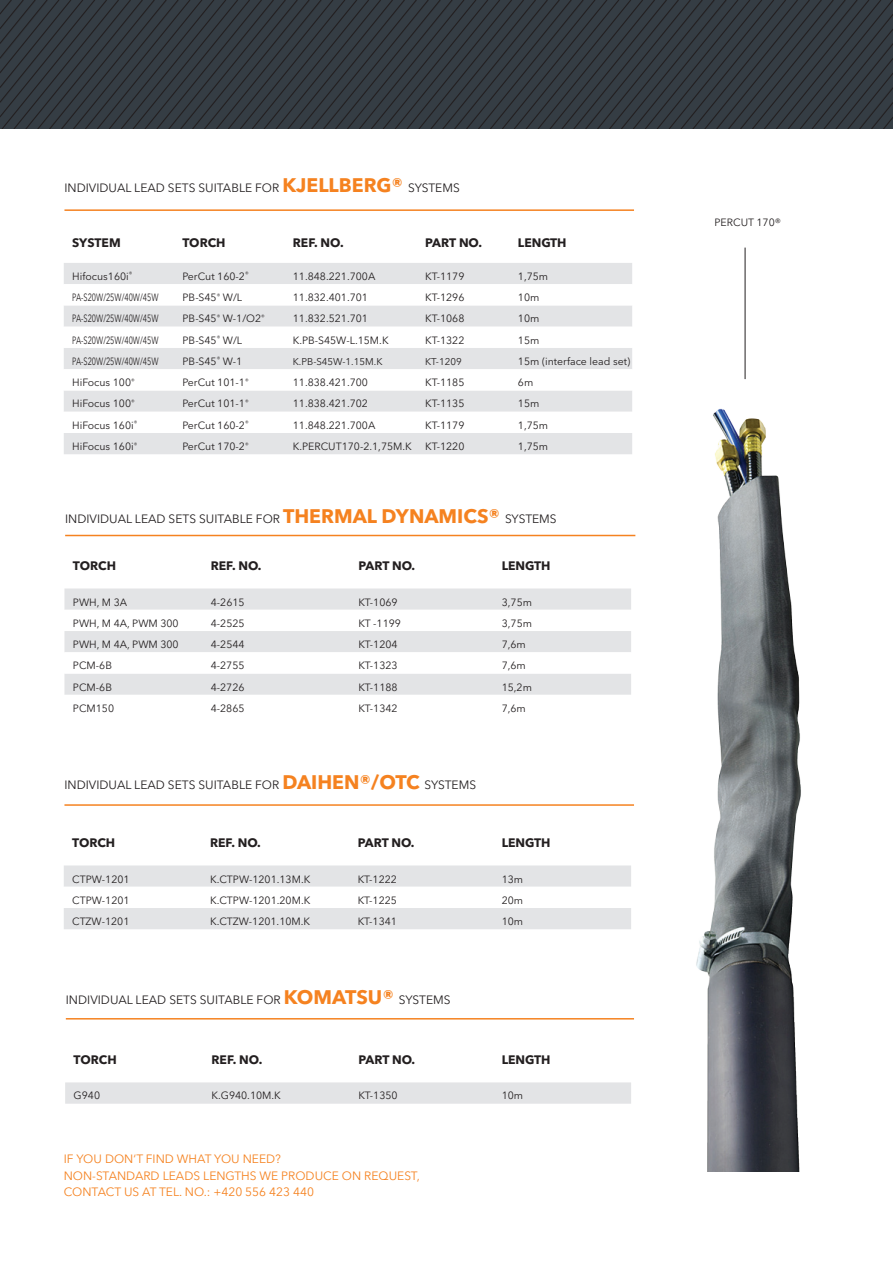
<style>
.page{position:relative;width:893px;height:1263px;background:#fff}
.page>*{position:absolute;margin:0;border:0;box-sizing:border-box;transform-origin:0 0}
.t1{font:700 19.5px "Avenir Next LT Pro";color:#f58220}
.t2{font:700 12.15px "Avenir Next LT Pro";letter-spacing:-.05em;color:#231f20}
.t3{font:12px "Avenir Next LT Pro";color:#231f20}
.t4{font:12px/16.5px "Avenir Next LT Pro";color:#f58220}
.t5{font:10.5px "Avenir Next LT Pro";color:#231f20}
.t6{font:10.5px "Avenir Next LT Pro";color:#231f20;scale:.7 1}
.t7{font:9.75px "Avenir Next LT Pro";color:#231f20}
.s1{font-weight:700;font-size:19.5px;color:#f58220}
</style>
<div class="page">
<svg style="left:0;top:0;width:893px;height:129px;background:#32393f"></svg>
<div style="left:64px;top:263px;width:568px;height:191px;background:#e3e4e6"></div>
<svg style="left:64px;top:284px;width:568px;height:149px"></svg>
<hr style="left:64px;top:209px;width:570px;height:2px;background:#f58220">
<svg style="left:64px;top:588px;width:567px;height:22px;background:#e4e5e7"></svg>
<svg style="left:64px;top:631px;width:567px;height:64px;fill:#e3e4e6"></svg>
<svg style="left:64px;top:865px;width:567px;height:64px"></svg>
<div style="left:65px;top:1082px;width:566px;height:22px;background:#e3e4e6"></div>
<hr style="left:65px;top:535px;width:570px;height:1px;background:#f58220">
<hr style="left:64px;top:804px;width:570px;height:2px;background:#f58220">
<hr style="left:66px;top:1018px;width:568px;height:1px;background:#f58220">
<img style="left:696px;top:359px;width:105px;height:812px">
<hr style="left:745px;top:248px;width:1px;height:131px;background:#231f20">
<p class="t3" style="left:64px;top:180px;width:397px">INDIVIDUAL LEAD SETS SUITABLE FOR <span class="s1">KJELLBERG®</span> SYSTEMS</p>
<p class="t2" style="left:72px;top:235px;width:25px">SYSTEM</p>
<p class="t2" style="left:183px;top:235px;width:10px">TORCH</p>
<p class="t2" style="left:293px;top:235px;width:52px">REF. NO.</p>
<p class="t2" style="left:425px;top:235px;width:9px">PART</p>
<p class="t2" style="left:459px;top:235px;width:25px">NO .</p>
<p class="t2" style="left:518px;top:235px;width:9px">LEN</p>
<p class="t2" style="left:541px;top:235px;width:18px">GTH</p>
<p class="t5" style="left:72px;top:270px;width:62px">Hifocus160i<sup>®</sup></p>
<p class="t5" style="left:183px;top:270px;width:68px">PerCut 160-2<sup>®</sup></p>
<p class="t5" style="left:293px;top:270px;width:84px">11.848.221.700A</p>
<p class="t5" style="left:425px;top:270px;width:41px">KT-1179</p>
<p class="t5" style="left:518px;top:270px;width:32px">1,75m</p>
<p class="t6" style="left:72px;top:291px;width:125px">PA-S20W/25W/40W/45W</p>
<p class="t5" style="left:183px;top:291px;width:61px">PB-S45<sup>®</sup> W/L</p>
<p class="t5" style="left:293px;top:291px;width:77px">11.832.401.701</p>
<p class="t5" style="left:425px;top:291px;width:41px">KT-1296</p>
<p class="t5" style="left:518px;top:291px;width:23px">10m</p>
<p class="t6" style="left:72px;top:312px;width:125px">PA-S20W/25W/40W/45W</p>
<p class="t5" style="left:183px;top:312px;width:84px">PB-S45<sup>®</sup> W-1/O2<sup>®</sup></p>
<p class="t5" style="left:293px;top:312px;width:77px">11.832.521.701</p>
<p class="t5" style="left:425px;top:312px;width:41px">KT-1068</p>
<p class="t5" style="left:518px;top:312px;width:23px">10m</p>
<p class="t6" style="left:72px;top:334px;width:125px">PA-S20W/25W/40W/45W</p>
<p class="t5" style="left:183px;top:334px;width:61px">PB-S45<sup>®</sup> W/L</p>
<p class="t5" style="left:293px;top:334px;width:97px">K.PB-S45W-L.15M.K</p>
<p class="t5" style="left:425px;top:334px;width:41px">KT-1322</p>
<p class="t5" style="left:518px;top:334px;width:23px">15m</p>
<p class="t6" style="left:72px;top:355px;width:125px">PA-S20W/25W/40W/45W</p>
<p class="t5" style="left:183px;top:355px;width:61px">PB-S45<sup>®</sup> W-1</p>
<p class="t7" style="left:293px;top:356px;width:91px">K.PB-S45W-1.15M.K</p>
<p class="t7" style="left:425px;top:356px;width:38px">KT-1209</p>
<p class="t5" style="left:518px;top:355px;width:114px">15m (interface lead set)</p>
<p class="t5" style="left:72px;top:376px;width:64px">HiFocus 100<sup>®</sup></p>
<p class="t5" style="left:183px;top:376px;width:68px">PerCut 101-1<sup>®</sup></p>
<p class="t5" style="left:293px;top:376px;width:77px">11.838.421.700</p>
<p class="t5" style="left:425px;top:376px;width:41px">KT-1185</p>
<p class="t5" style="left:518px;top:376px;width:17px">6m</p>
<p class="t5" style="left:72px;top:398px;width:64px">HiFocus 100<sup>®</sup></p>
<p class="t5" style="left:183px;top:398px;width:68px">PerCut 101-1<sup>®</sup></p>
<p class="t5" style="left:293px;top:398px;width:77px">11.838.421.702</p>
<p class="t5" style="left:425px;top:398px;width:41px">KT-1135</p>
<p class="t5" style="left:518px;top:398px;width:23px">15m</p>
<p class="t5" style="left:72px;top:419px;width:67px">HiFocus 160i<sup>®</sup></p>
<p class="t5" style="left:183px;top:419px;width:68px">PerCut 160-2<sup>®</sup></p>
<p class="t5" style="left:293px;top:419px;width:84px">11.848.221.700A</p>
<p class="t5" style="left:425px;top:419px;width:41px">KT-1179</p>
<p class="t5" style="left:518px;top:419px;width:32px">1,75m</p>
<p class="t5" style="left:72px;top:440px;width:67px">HiFocus 160i<sup>®</sup></p>
<p class="t5" style="left:183px;top:440px;width:68px">PerCut 170-2<sup>®</sup></p>
<p class="t5" style="left:293px;top:440px;width:120px">K.PERCUT170-2.1,75M.K</p>
<p class="t5" style="left:425px;top:440px;width:41px">KT-1220</p>
<p class="t5" style="left:518px;top:440px;width:32px">1,75m</p>
<p class="t3" style="left:65px;top:511px;width:233px">INDIVIDUAL LEAD SETS SUITABLE FOR <span class="s1">THERMAL</span></p>
<h1 class="t1" style="left:382px;top:504px;width:44px">DYNAM</h1>
<p class="t3" style="left:457px;top:511px;width:101px"><span class="s1">ICS®</span> SYSTEMS</p>
<p class="t2" style="left:73px;top:559px;width:10px">TORCH</p>
<p class="t2" style="left:211px;top:559px;width:52px">REF. NO.</p>
<p class="t2" style="left:358px;top:559px;width:9px">PART</p>
<p class="t2" style="left:392px;top:559px;width:25px">NO .</p>
<p class="t2" style="left:502px;top:559px;width:9px">LEN</p>
<p class="t2" style="left:525px;top:559px;width:18px">GTH</p>
<p class="t5" style="left:73px;top:596px;width:56px">PWH, M 3A</p>
<p class="t5" style="left:211px;top:596px;width:35px">4-2615</p>
<p class="t5" style="left:358px;top:596px;width:41px">KT-1069</p>
<p class="t5" style="left:502px;top:596px;width:32px">3,75m</p>
<p class="t5" style="left:73px;top:617px;width:107px">PWH, M 4A, PWM 300</p>
<p class="t5" style="left:211px;top:617px;width:35px">4-2525</p>
<p class="t5" style="left:358px;top:617px;width:44px">kt -1199</p>
<p class="t5" style="left:502px;top:617px;width:32px">3,75m</p>
<p class="t5" style="left:73px;top:638px;width:107px">PWH, M 4A, PWM 300</p>
<p class="t5" style="left:211px;top:638px;width:35px">4-2544</p>
<p class="t5" style="left:358px;top:638px;width:41px">KT-1204</p>
<p class="t5" style="left:502px;top:638px;width:26px">7,6m</p>
<p class="t5" style="left:73px;top:659px;width:41px">PCM-6B</p>
<p class="t5" style="left:211px;top:659px;width:35px">4-2755</p>
<p class="t5" style="left:358px;top:659px;width:41px">KT-1323</p>
<p class="t5" style="left:502px;top:659px;width:26px">7,6m</p>
<p class="t5" style="left:73px;top:681px;width:41px">PCM-6B</p>
<p class="t5" style="left:211px;top:681px;width:35px">4-2726</p>
<p class="t5" style="left:358px;top:681px;width:41px">KT-1188</p>
<p class="t5" style="left:502px;top:681px;width:32px">15,2m</p>
<p class="t5" style="left:73px;top:702px;width:43px">PCM150</p>
<p class="t5" style="left:211px;top:702px;width:35px">4-2865</p>
<p class="t5" style="left:358px;top:702px;width:41px">KT-1342</p>
<p class="t5" style="left:502px;top:702px;width:26px">7,6m</p>
<p class="t3" style="left:64px;top:778px;width:268px">INDIVIDUAL LEAD SETS SUITABLE FOR <span class="s1">DAIHEN</span></p>
<h1 class="t1" style="left:360px;top:770px;width:34px">®/OTC</h1>
<p class="t3" style="left:425px;top:778px;width:53px">SYSTEMS</p>
<p class="t2" style="left:72px;top:836px;width:10px">TORCH</p>
<p class="t2" style="left:210px;top:836px;width:52px">REF. NO.</p>
<p class="t2" style="left:358px;top:836px;width:9px">PART</p>
<p class="t2" style="left:391px;top:836px;width:25px">NO .</p>
<p class="t2" style="left:502px;top:836px;width:9px">LEN</p>
<p class="t2" style="left:525px;top:836px;width:18px">GTH</p>
<p class="t5" style="left:72px;top:872px;width:59px">CTPW-1201</p>
<p class="t5" style="left:210px;top:872px;width:102px">K.CTPW-1201.13M.K</p>
<p class="t5" style="left:358px;top:872px;width:41px">KT-1222</p>
<p class="t5" style="left:502px;top:872px;width:23px">13m</p>
<p class="t5" style="left:72px;top:894px;width:59px">CTPW-1201</p>
<p class="t5" style="left:210px;top:894px;width:102px">K.CTPW-1201.20M.K</p>
<p class="t5" style="left:358px;top:894px;width:41px">KT-1225</p>
<p class="t5" style="left:502px;top:894px;width:23px">20m</p>
<p class="t5" style="left:72px;top:915px;width:59px">CTZW-1201</p>
<p class="t5" style="left:210px;top:915px;width:102px">K.CTZW-1201.10M.K</p>
<p class="t5" style="left:358px;top:915px;width:41px">KT-1341</p>
<p class="t5" style="left:502px;top:915px;width:23px">10m</p>
<p class="t3" style="left:66px;top:992px;width:246px">INDIVIDUAL LEAD SETS SUITABLE FOR <span class="s1">KOMATSU</span></p>
<p class="t3" style="left:382px;top:992px;width:70px"><span class="s1">®</span> SYSTEMS</p>
<p class="t2" style="left:74px;top:1053px;width:10px">TORCH</p>
<p class="t2" style="left:211px;top:1053px;width:52px">REF. NO.</p>
<p class="t2" style="left:358px;top:1053px;width:9px">PART</p>
<p class="t2" style="left:392px;top:1053px;width:25px">NO .</p>
<p class="t2" style="left:502px;top:1053px;width:9px">LEN</p>
<p class="t2" style="left:525px;top:1053px;width:18px">GTH</p>
<p class="t5" style="left:74px;top:1089px;width:28px">g940</p>
<p class="t5" style="left:211px;top:1089px;width:71px">K.G940.10M.K</p>
<p class="t5" style="left:358px;top:1089px;width:41px">KT-1350</p>
<p class="t5" style="left:502px;top:1089px;width:23px">10m</p>
<p class="t4" style="left:64px;top:1151px;width:358px">IF YOU DON‘T FIND WHAT YOU NEED?<br>NON-STANDARD LEADS LENGTHS WE PRODUCE ON REQUEST,<br>CONTACT US AT TEL. NO.: +420 556 423 440</p>
<p class="t5" style="left:714px;top:216px;width:68px">PERCUT 170®</p>
</div>
